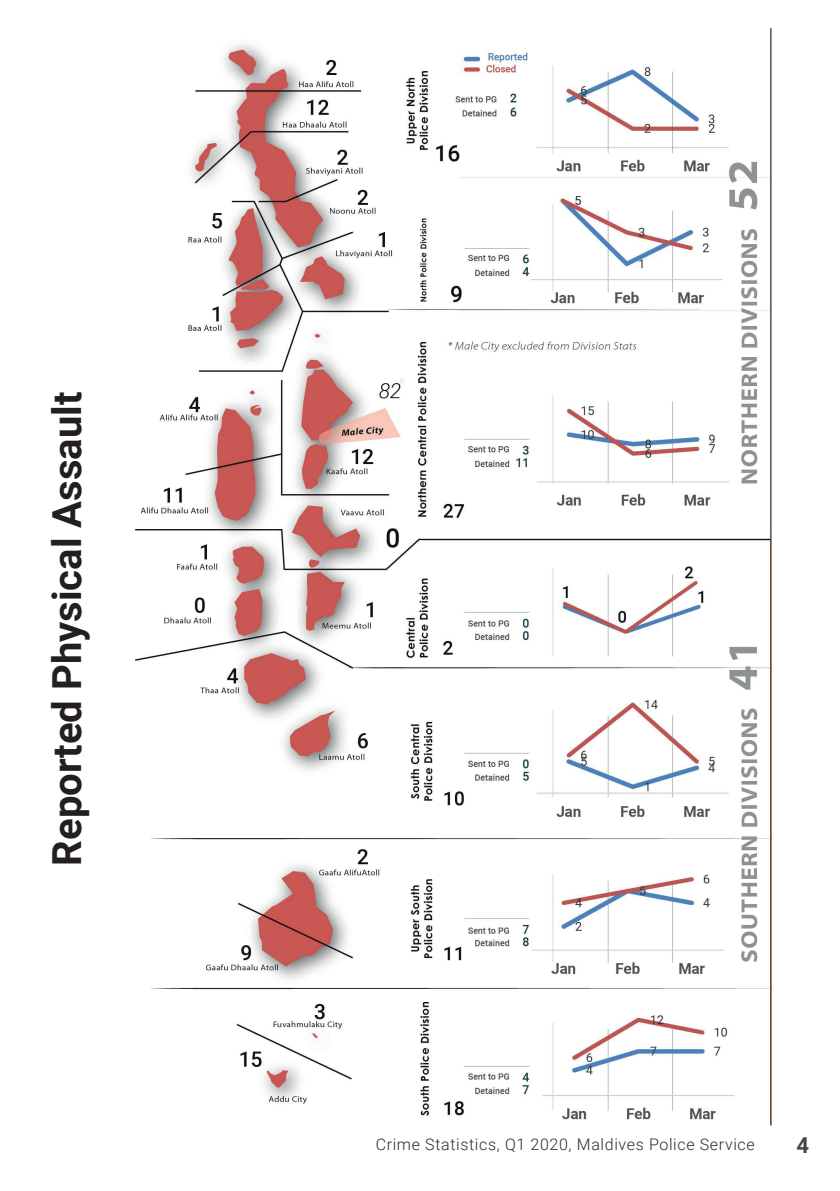
<style>
.page{position:relative;width:840px;height:1191px;background:#fff}
.page>*{position:absolute;margin:0;border:0;box-sizing:border-box;transform-origin:0 0}
.t1{font:700 40px "Roboto";color:#231f20}
.t2{font:700 22px "Roboto";color:#45484a}
.t3{font:300 16px "Roboto";letter-spacing:.04em;color:#292d2f}
</style>
<div class="page">
<img style="left:136px;top:44px;width:634px;height:1076px">
<h1 class="t1" style="left:39px;top:865px;width:475px;rotate:-90deg">Reported Physical Assault</h1>
<p class="t3" style="left:375px;top:1132px;width:380px">Crime Statistics, Q1 2020, Maldives Police Service</p>
<h2 class="t2" style="left:796px;top:1129px;width:14px">4</h2>
</div>
